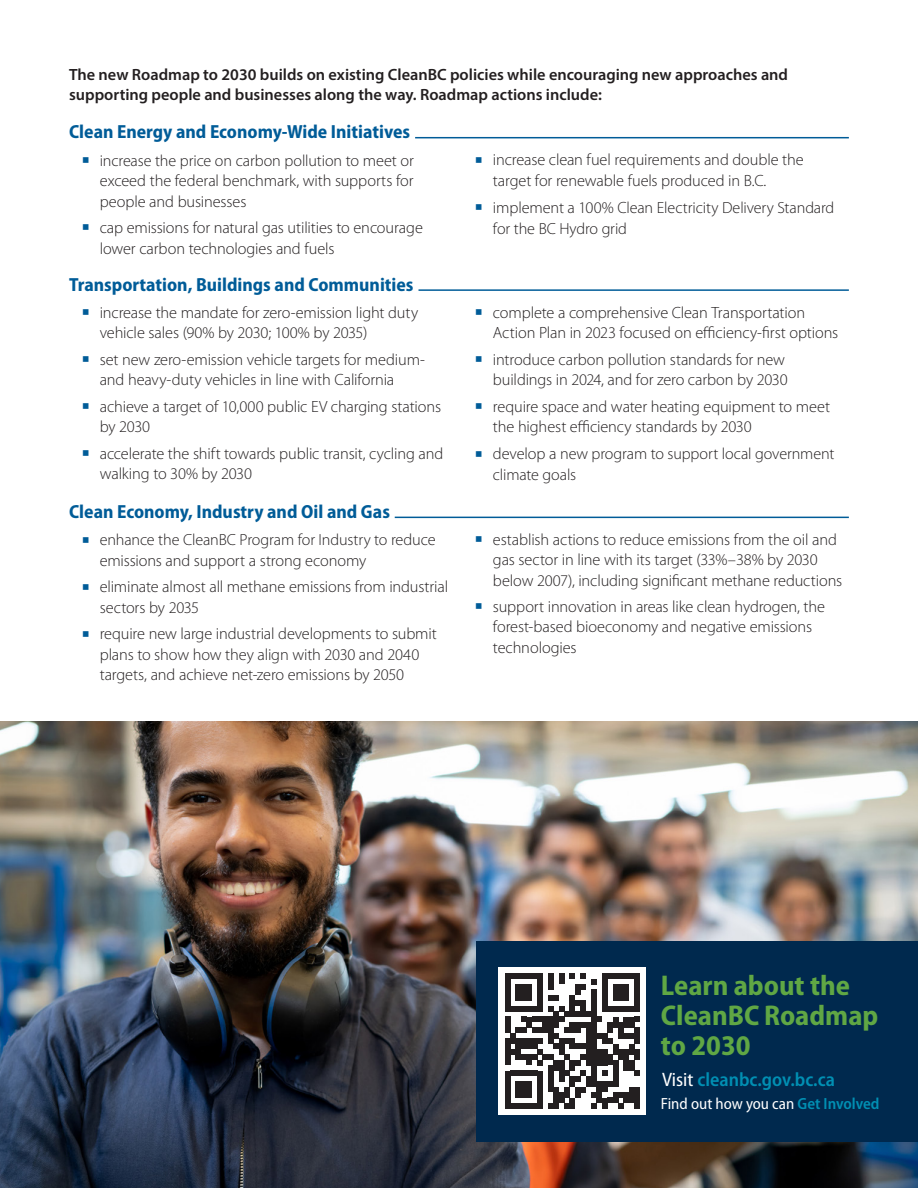
<style>
.page{position:relative;width:918px;height:1188px;background:#fff}
.page>*{position:absolute;margin:0;border:0;box-sizing:border-box;transform-origin:0 0}
.t1{font:700 semi-condensed 28.65px/30px "Myriad Pro";color:#60a744}
.t2{font:600 semi-condensed 19.5px "Myriad Pro";color:#008fb3}
.t3{font:700 semi-condensed 19.05px "Myriad Pro";color:#005c98}
.t4{font:300 16.35px/20.4px "Myriad Pro";letter-spacing:-.01em;color:#231f20}
.t5{font:600 16.35px/20.4px "Myriad Pro";color:#231f20}
.t6{font:300 16.2px/21px "Myriad Pro";letter-spacing:-.005em;color:#231f20}
.t7{font:semi-condensed 16.2px "Myriad Pro";color:#fff}
.s1{color:#005c98}
.s2{font-size:16.35px}
.s3{font-weight:400;color:#fff}
.s4{font-weight:600;color:#008fb3}
</style>
<div class="page">
<img style="left:0;top:721px;width:918px;height:467px">
<div style="left:476px;top:941px;width:442px;height:201px;background:#00294e"></div>
<div style="left:498px;top:967px;width:148px;height:148px;background:#fff"></div>
<svg style="left:505px;top:974px;width:135px;height:134px"></svg>
<div style="left:634px;top:1087px;width:6px;height:11px;background:#231f20"></div>
<div style="left:634px;top:1098px;width:6px;height:10px;background:#231f20"></div>
<hr style="left:415px;top:137px;width:434px;height:1px;background:#005c98">
<hr style="left:418px;top:289px;width:431px;height:2px;background:#005c98">
<hr style="left:395px;top:517px;width:454px;height:1px;background:#005c98">
<p class="t5" style="left:69px;top:64px;width:721px">The new Roadmap to 2030 builds on existing CleanBC policies while encouraging new approaches and supporting people and businesses along the way. Roadmap actions include:</p>
<p class="t3" style="left:69px;top:119px;width:342px">Clean Energy and Economy-Wide Initiatives</p>
<p class="t6" style="left:81px;top:150px;width:334px"><span class="s1">▪</span> increase the price on carbon pollution <span class="s2">to meet or</span></p>
<p class="t4" style="left:100px;top:170px;width:315px">exceed the federal benchmark, with supports for people and businesses</p>
<p class="t4" style="left:100px;top:217px;width:325px;text-indent:-18px"><span class="s1">▪</span> cap emissions for natural gas utilities to encourage lower carbon technologies and fuels</p>
<p class="t4" style="left:493px;top:149px;width:312px;text-indent:-18px"><span class="s1">▪</span> increase clean fuel requirements and double the target for renewable fuels produced in B.C.</p>
<p class="t6" style="left:493px;top:197px;width:343px;text-indent:-18px"><span class="s1">▪</span> <span class="s2">implement a 100% C</span>lean Electricity Delivery Standard for the BC Hydro grid</p>
<p class="t3" style="left:69px;top:272px;width:346px">Transportation, Buildings and Communities</p>
<p class="t4" style="left:100px;top:302px;width:320px;text-indent:-18px"><span class="s1">▪</span> increase the mandate for zero-emission light duty vehicle sales (90% by 2030; 100% by 2035)</p>
<p class="t4" style="left:100px;top:349px;width:327px;text-indent:-18px"><span class="s1">▪</span> set new zero-emission vehicle targets for medium&shy;and heavy-duty vehicles in line with California</p>
<p class="t4" style="left:100px;top:396px;width:343px;text-indent:-18px"><span class="s1">▪</span> achieve a target of 10,000 public EV charging stations by 2030</p>
<p class="t4" style="left:100px;top:443px;width:345px;text-indent:-18px"><span class="s1">▪</span> accelerate the shift towards public transit, cycling and walking to 30% by 2030</p>
<p class="t3" style="left:69px;top:499px;width:322px">Clean Economy, Industry and Oil and Gas</p>
<p class="t6" style="left:81px;top:529px;width:356px"><span class="s1">▪</span> enhance the CleanBC Program for Industry to <span class="s2">reduce</span></p>
<p class="t4" style="left:100px;top:550px;width:268px">emissions and support a strong economy</p>
<p class="t4" style="left:100px;top:577px;width:350px;text-indent:-18px"><span class="s1">▪</span> eliminate almost all methane emissions from industrial sectors by 2035</p>
<p class="t4" style="left:100px;top:623px;width:339px;text-indent:-18px"><span class="s1">▪</span> require new large industrial developments to submit plans to show how they align with 2030 and 2040 targets, and achieve net-zero emissions by 2050</p>
<p class="t4" style="left:493px;top:302px;width:347px;text-indent:-18px"><span class="s1">▪</span> complete a comprehensive Clean Transportation<br>Action Plan in 2023 focused on efficiency-first options</p>
<p class="t4" style="left:475px;top:349px;width:315px;text-align:right"><span class="s1">▪</span> introduce carbon pollution standards for new buildings in 2024, and for zero carbon by 2030</p>
<p class="t4" style="left:493px;top:396px;width:339px;text-indent:-18px"><span class="s1">▪</span> require space and water heating equipment to meet the highest efficiency standards by 2030</p>
<p class="t6" style="left:493px;top:443px;width:343px;text-indent:-18px"><span class="s1">▪</span> <span class="s2">develop a</span> new program to support local government climate goals</p>
<p class="t4" style="left:493px;top:529px;width:351px;text-indent:-18px"><span class="s1">▪</span> establish actions to reduce emissions from the oil and gas sector in line with its target (33%–38% by 2030 below 2007), including significant methane reductions</p>
<p class="t4" style="left:493px;top:596px;width:334px;text-indent:-18px"><span class="s1">▪</span> support innovation in areas like clean hydrogen, the forest-based bioeconomy and negative emissions technologies</p>
<h1 class="t1" style="left:661px;top:970px;width:219px">Learn about the<br>CleanBC Roadmap to 2030</h1>
<p class="t2" style="left:662px;top:1069px;width:174px"><span class="s3">Visit</span> cleanbc.gov.bc.ca</p>
<p class="t7" style="left:661px;top:1093px;width:220px">Find out how you can <span class="s4">Get Involved</span></p>
</div>
